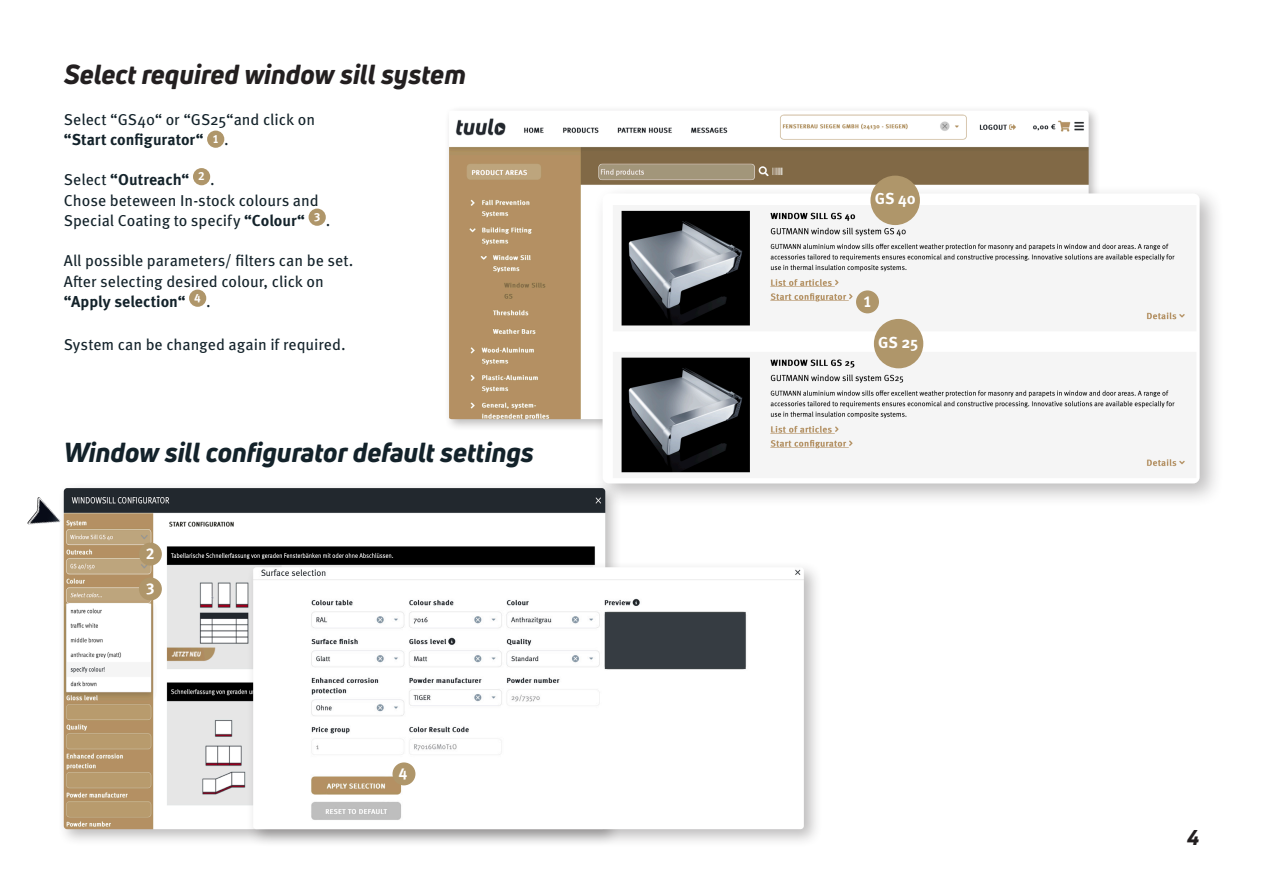
<style>
.page{position:relative;width:1263px;height:893px;background:#fff}
.page>*{position:absolute;margin:0;border:0;box-sizing:border-box;transform-origin:0 0}
.t1{font:italic 800 27px "Uni Neue";color:#13222a}
.t2{font:italic 800 27px "Uni Neue";color:#231f20}
.t3{font:italic 800 21px "Uni Neue";color:#231f20}
.t4{font:700 15.9px "Meta Pro";color:#fff}
.t5{font:15.75px "Meta Pro";color:#13222a}
.t6{font:700 15.75px "Meta Pro";color:#13222a}
.t7{font:700 15.75px "Meta Pro";color:#fff}
.t8{font:700 11.85px "Meta Pro";color:#fff}
.s1{font-weight:400}
.s2{font-weight:700}
</style>
<div class="page">
<div style="left:207px;top:131px;width:17px;height:17px;background:#af966a;border-radius:50%"></div>
<div style="left:193px;top:168px;width:17px;height:17px;background:#af966a;border-radius:50%"></div>
<div style="left:309px;top:209px;width:17px;height:17px;background:#af966a;border-radius:50%"></div>
<div style="left:189px;top:290px;width:17px;height:17px;background:#af966a;border-radius:50%"></div>
<div style="left:444px;top:106px;width:657px;height:326px;background:#231f20;opacity:.3"></div>
<img style="left:449px;top:111px;width:640px;height:308px">
<div style="left:593px;top:184px;width:631px;height:324px;background:#231f20;opacity:.3"></div>
<img style="left:603px;top:193px;width:596px;height:290px">
<div style="left:856px;top:290px;width:23px;height:23px;background:#af966a;border-radius:50%"></div>
<div style="left:874px;top:319px;width:49px;height:49px;background:#af966a;border-radius:50%"></div>
<div style="left:870px;top:176px;width:50px;height:49px;background:#af966a;border-radius:50%"></div>
<div style="left:58px;top:482px;width:564px;height:364px;background:#231f20;opacity:.3"></div>
<img style="left:64px;top:488px;width:541px;height:341px">
<div style="left:139px;top:543px;width:23px;height:23px;background:#af966a;border-radius:50%"></div>
<div style="left:139px;top:577px;width:23px;height:23px;background:#af966a;border-radius:50%"></div>
<div style="left:247px;top:560px;width:575px;height:288px;background:#231f20;opacity:.3"></div>
<img style="left:253px;top:567px;width:551px;height:262px">
<div style="left:392px;top:762px;width:23px;height:23px;background:#af966a;border-radius:50%"></div>
<img style="left:28px;top:497px;width:33px;height:27px">
<p class="t2" style="left:64px;top:56px;width:404px">Select required window sill system</p>
<p class="t5" style="left:64px;top:107px;width:253px">Select “GS40“ or “GS25“and click on</p>
<p class="t6" style="left:64px;top:127px;width:141px">“Start configurator“</p>
<p class="t8" style="left:212px;top:129px;width:8px">1</p>
<p class="t5" style="left:224px;top:127px;width:6px">.</p>
<p class="t6" style="left:64px;top:167px;width:127px"><span class="s1">Select</span> “Outreach“</p>
<p class="t8" style="left:198px;top:167px;width:8px">2</p>
<p class="t5" style="left:210px;top:168px;width:6px">.</p>
<p class="t5" style="left:64px;top:188px;width:256px">Chose beteween In-stock colours and</p>
<p class="t5" style="left:64px;top:208px;width:243px">Special Coating to specify <span class="s2">“Colour“</span></p>
<p class="t8" style="left:314px;top:207px;width:8px">3</p>
<p class="t5" style="left:326px;top:208px;width:6px">.</p>
<p class="t5" style="left:64px;top:249px;width:291px">All possible parameters/ filters can be set.</p>
<p class="t5" style="left:64px;top:269px;width:262px">After selecting desired colour, click on</p>
<p class="t6" style="left:64px;top:289px;width:123px">“Apply selection“</p>
<p class="t8" style="left:194px;top:288px;width:8px">4</p>
<p class="t5" style="left:206px;top:289px;width:6px">.</p>
<p class="t5" style="left:64px;top:333px;width:283px">System can be changed again if required.</p>
<p class="t1" style="left:64px;top:434px;width:472px">Window sill configurator default settings</p>
<p class="t7" style="left:146px;top:541px;width:10px">2</p>
<p class="t7" style="left:146px;top:576px;width:10px">3</p>
<p class="t7" style="left:398px;top:761px;width:10px">4</p>
<p class="t4" style="left:875px;top:186px;width:42px">GS 40</p>
<p class="t7" style="left:863px;top:289px;width:10px">1</p>
<p class="t4" style="left:878px;top:330px;width:42px">GS 25</p>
<h2 class="t3" style="left:1187px;top:823px;width:14px">4</h2>
</div>
